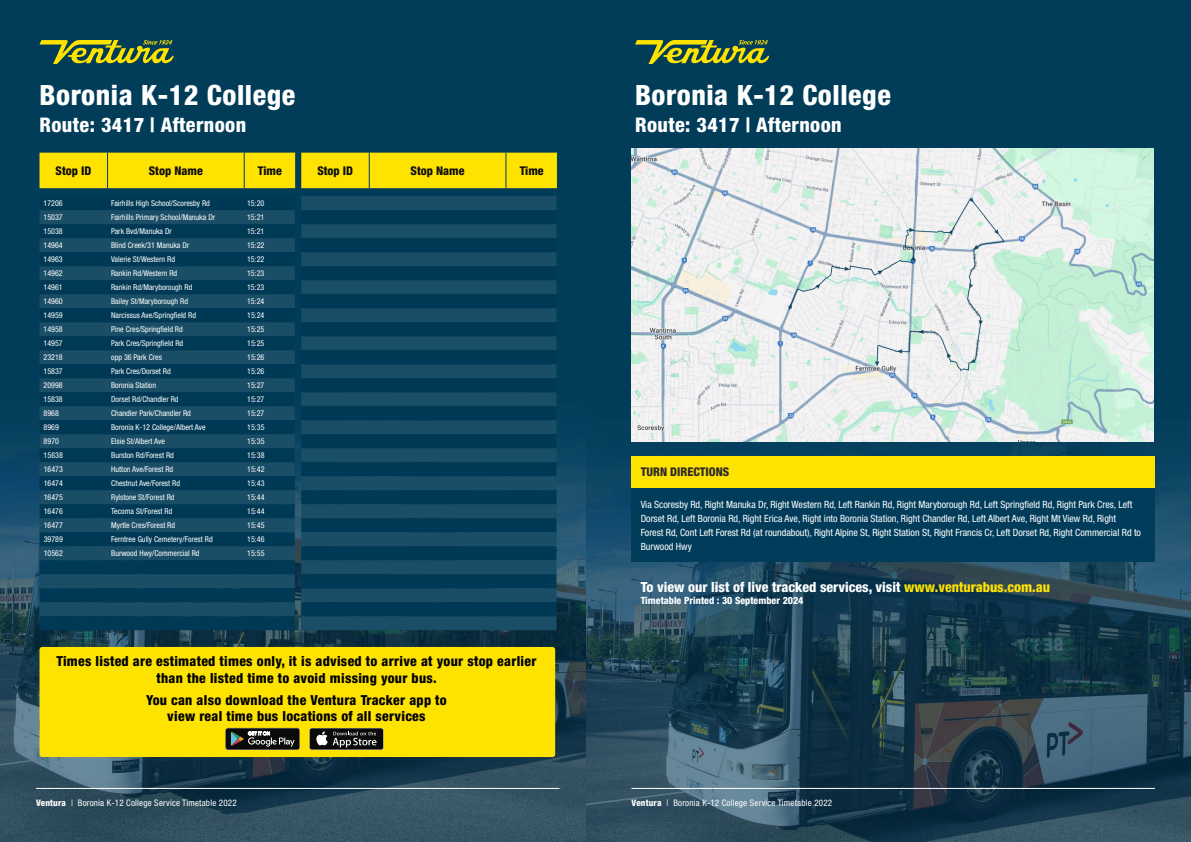
<style>
.page{position:relative;width:1191px;height:842px;background:#fff}
.page>*{position:absolute;margin:0;border:0;box-sizing:border-box;transform-origin:0 0}
.t1{font:800 condensed 28px "Helvetica Neue LT Std";letter-spacing:.02em;color:#fff}
.t2{font:800 condensed 20.2px "Helvetica Neue LT Std";letter-spacing:.02em;color:#fff}
.t3{font:800 condensed 14px "Helvetica Neue LT Std";color:#fff}
.t4{font:800 condensed 13.8px/16.6px "Helvetica Neue LT Std";letter-spacing:.02em;color:#000;text-align:center}
.t5{font:800 condensed 12px "Helvetica Neue LT Std";color:#0d0d0d}
.t6{font:800 condensed 12px "Helvetica Neue LT Std";color:#292829}
.t7{font:condensed 10px/14px "Helvetica Neue LT Std";color:#fff}
.t8{font:800 condensed 10px "Helvetica Neue LT Std";color:#fff}
.t9{font:condensed 9px "Helvetica Neue LT Std";letter-spacing:.02em;color:#fff}
.t10{font:condensed 8px "Helvetica Neue LT Std";color:#fff}
.s1{font-weight:800}
.s2{color:#fee200}
</style>
<div class="page">
<img style="left:0;top:0;width:587px;height:842px">
<hr style="left:36px;top:788px;width:523px;height:1px;background:#fff">
<svg style="left:40px;top:40px;width:134px;height:24px;background:#6f8531"></svg>
<div style="left:40px;top:153px;width:517px;height:35px;background:#fee200"></div>
<hr style="left:369px;top:153px;width:1px;height:35px;background:#013d5b">
<hr style="left:505px;top:153px;width:1px;height:35px;background:#013d5b">
<hr style="left:557px;top:153px;width:1px;height:35px;background:#013d5b">
<svg style="left:40px;top:196px;width:255px;height:42px;background:#083f5a"></svg>
<div style="left:40px;top:238px;width:255px;height:378px;background:#1a4d66"></div>
<svg style="left:40px;top:252px;width:255px;height:322px;background:#0c425c"></svg>
<div style="left:40px;top:588px;width:255px;height:14px;background:#003955"></div>
<div style="left:40px;top:616px;width:255px;height:14px;background:#003955"></div>
<div style="left:301px;top:196px;width:255px;height:434px;background:#1a4d66"></div>
<svg style="left:301px;top:210px;width:255px;height:56px;background:#0c425d"></svg>
<svg style="left:301px;top:266px;width:255px;height:322px;background:#0c425c"></svg>
<div style="left:301px;top:602px;width:255px;height:14px;background:#003955"></div>
<div style="left:39px;top:647px;width:516px;height:110px;background:#fee200;border-radius:3px"></div>
<svg style="left:225px;top:728px;width:75px;height:22px;background:#383a36"></svg>
<div style="left:309px;top:728px;width:74px;height:22px;background:#363735;border-radius:3px"></div>
<div style="left:310px;top:728px;width:73px;height:21px;background:#0a0b09;border-radius:2px"></div>
<svg style="left:316px;top:731px;width:60px;height:16px"></svg>
<img style="left:587px;top:0;width:604px;height:842px">
<hr style="left:631px;top:788px;width:524px;height:1px;background:#fff">
<div style="left:631px;top:456px;width:523px;height:32px;background:#fee200"></div>
<div style="left:631px;top:488px;width:523px;height:74px;background:#013d5b"></div>
<svg style="left:635px;top:40px;width:134px;height:24px;background:#6f8531"></svg>
<img style="left:632px;top:149px;width:521px;height:293px">
<h1 class="t1" style="left:40px;top:77px;width:257px">Boronia K-12 College</h1>
<h2 class="t2" style="left:40px;top:112px;width:208px">Route: 3417 | Afternoon</h2>
<h3 class="t5" style="left:56px;top:163px;width:37px">Stop ID</h3>
<h3 class="t5" style="left:149px;top:163px;width:56px">Stop Name</h3>
<h3 class="t5" style="left:258px;top:163px;width:25px">Time</h3>
<h3 class="t5" style="left:317px;top:163px;width:37px">Stop ID</h3>
<h3 class="t5" style="left:410px;top:163px;width:56px">Stop Name</h3>
<h3 class="t5" style="left:520px;top:163px;width:25px">Time</h3>
<p class="t10" style="left:44px;top:199px;width:21px">17206</p>
<p class="t10" style="left:111px;top:199px;width:100px">Fairhills High School/Scoresby Rd</p>
<p class="t10" style="left:247px;top:199px;width:19px">15:20</p>
<p class="t10" style="left:44px;top:213px;width:21px">15037</p>
<p class="t10" style="left:111px;top:213px;width:106px">Fairhills Primary School/Manuka Dr</p>
<p class="t10" style="left:247px;top:213px;width:19px">15:21</p>
<p class="t10" style="left:44px;top:227px;width:21px">15038</p>
<p class="t10" style="left:111px;top:227px;width:62px">Park Bvd/Manuka Dr</p>
<p class="t10" style="left:247px;top:227px;width:19px">15:21</p>
<p class="t10" style="left:44px;top:241px;width:21px">14964</p>
<p class="t10" style="left:111px;top:241px;width:80px">Blind Creek/31 Manuka Dr</p>
<p class="t10" style="left:247px;top:241px;width:19px">15:22</p>
<p class="t10" style="left:44px;top:255px;width:21px">14963</p>
<p class="t10" style="left:111px;top:255px;width:65px">Valerie St/Western Rd</p>
<p class="t10" style="left:247px;top:255px;width:19px">15:22</p>
<p class="t10" style="left:44px;top:269px;width:21px">14962</p>
<p class="t10" style="left:111px;top:269px;width:68px">Rankin Rd/Western Rd</p>
<p class="t10" style="left:247px;top:269px;width:19px">15:23</p>
<p class="t10" style="left:44px;top:283px;width:21px">14961</p>
<p class="t10" style="left:111px;top:283px;width:83px">Rankin Rd/Maryborough Rd</p>
<p class="t10" style="left:247px;top:283px;width:19px">15:23</p>
<p class="t10" style="left:44px;top:297px;width:21px">14960</p>
<p class="t10" style="left:111px;top:297px;width:78px">Bailey St/Maryborough Rd</p>
<p class="t10" style="left:247px;top:297px;width:19px">15:24</p>
<p class="t10" style="left:44px;top:311px;width:21px">14959</p>
<p class="t10" style="left:111px;top:311px;width:87px">Narcissus Ave/Springfield Rd</p>
<p class="t10" style="left:247px;top:311px;width:19px">15:24</p>
<p class="t10" style="left:44px;top:325px;width:21px">14958</p>
<p class="t10" style="left:111px;top:325px;width:73px">Pine Cres/Springfield Rd</p>
<p class="t10" style="left:247px;top:325px;width:19px">15:25</p>
<p class="t10" style="left:44px;top:339px;width:21px">14957</p>
<p class="t10" style="left:111px;top:339px;width:74px">Park Cres/Springfield Rd</p>
<p class="t10" style="left:247px;top:339px;width:19px">15:25</p>
<p class="t10" style="left:44px;top:353px;width:21px">23218</p>
<p class="t10" style="left:111px;top:353px;width:52px">opp 36 Park Cres</p>
<p class="t10" style="left:247px;top:353px;width:19px">15:26</p>
<p class="t10" style="left:44px;top:367px;width:21px">15837</p>
<p class="t10" style="left:111px;top:367px;width:61px">Park Cres/Dorset Rd</p>
<p class="t10" style="left:247px;top:367px;width:19px">15:26</p>
<p class="t10" style="left:44px;top:381px;width:21px">20998</p>
<p class="t10" style="left:111px;top:381px;width:47px">Boronia Station</p>
<p class="t10" style="left:247px;top:381px;width:19px">15:27</p>
<p class="t10" style="left:44px;top:395px;width:21px">15838</p>
<p class="t10" style="left:111px;top:395px;width:69px">Dorset Rd/Chandler Rd</p>
<p class="t10" style="left:247px;top:395px;width:19px">15:27</p>
<p class="t10" style="left:44px;top:409px;width:17px">8968</p>
<p class="t10" style="left:111px;top:409px;width:81px">Chandler Park/Chandler Rd</p>
<p class="t10" style="left:247px;top:409px;width:19px">15:27</p>
<p class="t10" style="left:44px;top:423px;width:17px">8969</p>
<p class="t10" style="left:111px;top:423px;width:96px">Boronia K-12 College/Albert Ave</p>
<p class="t10" style="left:247px;top:423px;width:19px">15:35</p>
<p class="t10" style="left:44px;top:437px;width:17px">8970</p>
<p class="t10" style="left:111px;top:437px;width:55px">Elsie St/Albert Ave</p>
<p class="t10" style="left:247px;top:437px;width:19px">15:35</p>
<p class="t10" style="left:44px;top:451px;width:21px">15638</p>
<p class="t10" style="left:111px;top:451px;width:64px">Burston Rd/Forest Rd</p>
<p class="t10" style="left:247px;top:451px;width:19px">15:38</p>
<p class="t10" style="left:44px;top:465px;width:21px">16473</p>
<p class="t10" style="left:111px;top:465px;width:64px">Hutton Ave/Forest Rd</p>
<p class="t10" style="left:247px;top:465px;width:19px">15:42</p>
<p class="t10" style="left:44px;top:479px;width:21px">16474</p>
<p class="t10" style="left:111px;top:479px;width:70px">Chestnut Ave/Forest Rd</p>
<p class="t10" style="left:247px;top:479px;width:19px">15:43</p>
<p class="t10" style="left:44px;top:493px;width:21px">16475</p>
<p class="t10" style="left:111px;top:493px;width:65px">Rylstone St/Forest Rd</p>
<p class="t10" style="left:247px;top:493px;width:19px">15:44</p>
<p class="t10" style="left:44px;top:507px;width:21px">16476</p>
<p class="t10" style="left:111px;top:507px;width:63px">Tecoma St/Forest Rd</p>
<p class="t10" style="left:247px;top:507px;width:19px">15:44</p>
<p class="t10" style="left:44px;top:521px;width:21px">16477</p>
<p class="t10" style="left:111px;top:521px;width:65px">Myrtle Cres/Forest Rd</p>
<p class="t10" style="left:247px;top:521px;width:19px">15:45</p>
<p class="t10" style="left:44px;top:535px;width:21px">39789</p>
<p class="t10" style="left:111px;top:535px;width:103px">Ferntree Gully Cemetery/Forest Rd</p>
<p class="t10" style="left:247px;top:535px;width:19px">15:46</p>
<p class="t10" style="left:44px;top:549px;width:21px">10562</p>
<p class="t10" style="left:111px;top:549px;width:90px">Burwood Hwy/Commercial Rd</p>
<p class="t10" style="left:247px;top:549px;width:19px">15:55</p>
<h3 class="t4" style="left:56px;top:653px;width:481px">Times listed are estimated times only, it is advised to arrive at your stop earlier than the listed time to avoid missing your bus.</h3>
<h3 class="t4" style="left:146px;top:691px;width:302px">You can also download the Ventura Tracker app to view real time bus locations of all services</h3>
<p class="t9" style="left:36px;top:798px;width:202px"><span class="s1">Ventura</span> | Boronia K-12 College Service Timetable 2022</p>
<h1 class="t1" style="left:635px;top:77px;width:257px">Boronia K-12 College</h1>
<h2 class="t2" style="left:635px;top:112px;width:208px">Route: 3417 | Afternoon</h2>
<h3 class="t6" style="left:640px;top:465px;width:90px">TURN DIRECTIONS</h3>
<p class="t7" style="left:640px;top:497px;width:502px">Via Scoresby Rd, Right Manuka Dr, Right Western Rd, Left Rankin Rd, Right Maryborough Rd, Left Springfield Rd, Right Park Cres, Left Dorset Rd, Left Boronia Rd, Right Erica Ave, Right into Boronia Station, Right Chandler Rd, Left Albert Ave, Right Mt View Rd, Right Forest Rd, Cont Left Forest Rd (at roundabout), Right Alpine St, Right Station St, Right Francis Cr, Left Dorset Rd, Right Commercial Rd to Burwood Hwy</p>
<h3 class="t3" style="left:640px;top:579px;width:411px">To view our list of live tracked services, visit <span class="s2">www.venturabus.com.au</span></h3>
<p class="t8" style="left:640px;top:595px;width:164px">Timetable Printed : 30 September 2024</p>
<p class="t9" style="left:631px;top:798px;width:202px"><span class="s1">Ventura</span> | Boronia K-12 College Service Timetable 2022</p>
</div>
